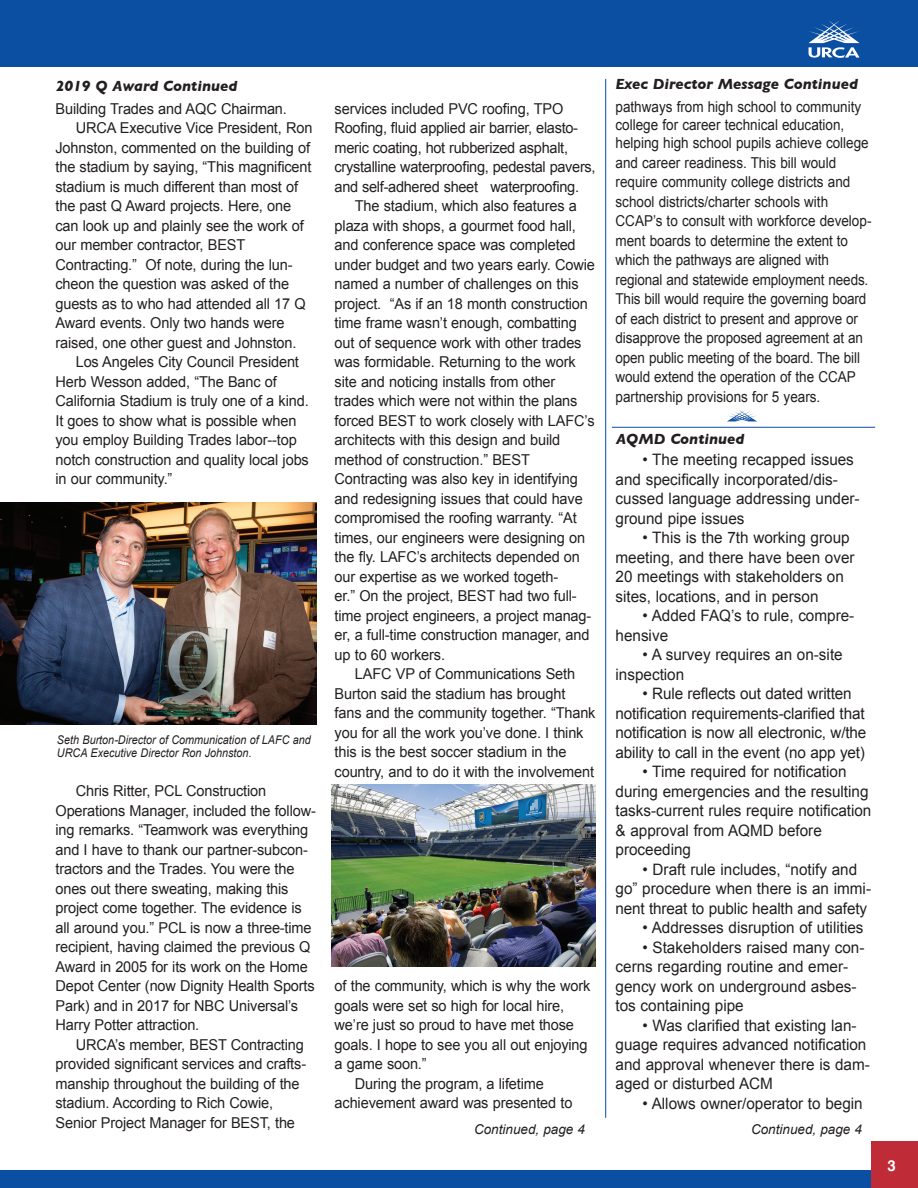
<style>
.page{position:relative;width:918px;height:1188px;background:#fff}
.page>*{position:absolute;margin:0;border:0;box-sizing:border-box;transform-origin:0 0}
.t1{font:15.75px/19.5px "Arial";color:#231f20}
.Text{font:15px/19.5px "Arial";letter-spacing:-.01em;color:#231f20}
.Text-2{font:15px/19.5px "Arial";letter-spacing:-.01em;color:#231f20;scale:.9 1}
.Headline__Cont_d{font:italic 700 15px "Gill Sans";color:#231f20}
.t2{font:700 15px "Helvetica";color:#fff}
.Text-3{font:italic 13.5px "Arial";color:#231f20}
.Photo_Captions{font:italic 12px/13.5px "Arial";color:#231f20;scale:.9 1}
</style>
<div class="page">
<div style="left:0;top:1170px;width:918px;height:18px;background:#0a4fa2"></div>
<div style="left:0;top:0;width:918px;height:66px;background:#0a4fa2"></div>
<svg style="left:808px;top:21px;width:52px;height:37px"></svg>
<div style="left:871px;top:1142px;width:47px;height:46px;background:#bf2b37"></div>
<hr style="left:612px;top:427px;width:263px;height:1px;background:#0a4fa2">
<img style="left:0;top:502px;width:317px;height:222px">
<img style="left:331px;top:784px;width:265px;height:183px">
<hr style="left:605px;top:79px;width:1px;height:1039px;background:#004fa3">
<svg style="left:727px;top:410px;width:30px;height:11px"></svg>
<p class="Headline__Cont_d" style="left:56px;top:77px;width:183px">2019 Q Award Continued</p>
<p class="Text" style="left:56px;top:99px;width:233px">Building Trades and AQC Chairman.</p>
<p class="Text" style="left:56px;top:119px;width:258px;text-indent:20px">URCA Executive Vice President, Ron Johnston, commented on the building of the stadium by saying, “This magnificent stadium is much different than most of the past Q Award projects. Here, one can look up and plainly see the work of our member contractor, BEST Contracting.” Of note, during the lun&shy;cheon the question was asked of the guests as to who had attended all 17 Q Award events. Only two hands were raised, one other guest and Johnston.</p>
<p class="Text" style="left:56px;top:353px;width:255px;text-indent:20px">Los Angeles City Council President Herb Wesson added, “The Banc of California Stadium is truly one of a kind.<br>It goes to show what is possible when you employ Building Trades labor--top notch construction and quality local jobs in our community.”</p>
<p class="Photo_Captions" style="left:57px;top:733px;width:284px">Seth Burton-Director of Communication of LAFC and<br>URCA Executive Director Ron Johnston.</p>
<p class="Text" style="left:56px;top:782px;width:262px;text-indent:20px">Chris Ritter, PCL Construction Operations Manager, included the follow&shy;ing remarks. “Teamwork was everything and I have to thank our partner-subcon&shy;tractors and the Trades. You were the ones out there sweating, making this project come together. The evidence is all around you.” PCL is now a three-time recipient, having claimed the previous Q Award in 2005 for its work on the Home Depot Center (now Dignity Health Sports Park) and in 2017 for NBC Universal’s Harry Potter attraction.</p>
<p class="Text" style="left:56px;top:1035px;width:252px;text-indent:20px">URCA’s member, BEST Contracting provided significant services and crafts&shy;manship throughout the building of the stadium. According to Rich Cowie, Senior Project Manager for BEST, the</p>
<p class="Text" style="left:335px;top:99px;width:262px">services included PVC roofing, TPO Roofing, fluid applied air barrier, elasto&shy;meric coating, hot rubberized asphalt, crystalline waterproofing, pedestal pavers, and self-adhered sheet waterproofing.</p>
<p class="Text" style="left:335px;top:197px;width:262px;text-indent:20px">The stadium, which also features a plaza with shops, a gourmet food hall, and conference space was completed under budget and two years early. Cowie named a number of challenges on this project. “As if an 18 month construction time frame wasn’t enough, combatting out of sequence work with other trades was formidable. Returning to the work site and noticing installs from other trades which were not within the plans forced BEST to work closely with LAFC’s architects with this design and build method of construction.” BEST Contracting was also key in identifying and redesigning issues that could have compromised the roofing warranty. “At times, our engineers were designing on the fly. LAFC’s architects depended on our expertise as we worked togeth-<br>er.” On the project, BEST had two full&shy;time project engineers, a project manag&shy;er, a full-time construction manager, and up to 60 workers.</p>
<p class="Text" style="left:335px;top:665px;width:262px;text-indent:20px">LAFC VP of Communications Seth Burton said the stadium has brought fans and the community together. “Thank you for all the work you’ve done. I think this is the best soccer stadium in the country, and to do it with the involvement</p>
<p class="Text" style="left:335px;top:977px;width:257px">of the community, which is why the work goals were set so high for local hire, we’re just so proud to have met those goals. I hope to see you all out enjoying a game soon.”</p>
<p class="Text" style="left:335px;top:1074px;width:239px;text-align:center">During the program, a lifetime achievement award was presented to</p>
<p class="Headline__Cont_d" style="left:615px;top:75px;width:244px">Exec Director Message Continued</p>
<p class="Text-2" style="left:616px;top:98px;width:283px;line-height:18px">pathways from high school to community college for career technical education, helping high school pupils achieve college</p>
<p class="Text-2" style="left:616px;top:153px;width:286px">and career readiness. This bill would require community college districts and school districts/charter schools with CCAP’s to consult with workforce develop&shy;ment boards to determine the extent to which the pathways are aligned with regional and statewide employment needs.<br>This bill would require the governing board of each district to present and approve or disapprove the proposed agreement at an open public meeting of the board. The bill would extend the operation of the CCAP partnership provisions for 5 years.</p>
<p class="Headline__Cont_d" style="left:616px;top:430px;width:130px">AQMD Continued</p>
<p class="t1" style="left:616px;top:450px;width:246px;text-indent:27px">• The meeting recapped issues and specifically incorporated/dis&shy;cussed language addressing under&shy;ground pipe issues</p>
<p class="t1" style="left:616px;top:528px;width:241px;text-indent:27px">• This is the 7th working group meeting, and there have been over<br>20 meetings with stakeholders on sites, locations, and in person</p>
<p class="t1" style="left:616px;top:606px;width:240px;text-indent:27px">• Added FAQ’s to rule, compre&shy;hensive</p>
<p class="t1" style="left:616px;top:645px;width:229px;text-indent:27px">• A survey requires an on-site inspection</p>
<p class="t1" style="left:616px;top:684px;width:252px;text-indent:27px">• Rule reflects out dated written notification requirements-clarified that notification is now all electronic, w/the ability to call in the event (no app yet)</p>
<p class="t1" style="left:616px;top:762px;width:257px;text-indent:27px">• Time required for notification during emergencies and the resulting tasks-current rules require notification &amp; approval from AQMD before proceeding</p>
<p class="t1" style="left:616px;top:859px;width:257px;text-indent:27px">• Draft rule includes, “notify and go” procedure when there is an immi&shy;nent threat to public health and safety</p>
<p class="t1" style="left:643px;top:918px;width:223px">• Addresses disruption of utilities</p>
<p class="t1" style="left:616px;top:937px;width:250px;text-indent:27px">• Stakeholders raised many con&shy;cerns regarding routine and emer&shy;gency work on underground asbes&shy;tos containing pipe</p>
<p class="t1" style="left:616px;top:1015px;width:256px;text-indent:27px">• Was clarified that existing lan&shy;guage requires advanced notification and approval whenever there is dam&shy;aged or disturbed ACM</p>
<p class="t1" style="left:643px;top:1093px;width:222px">• Allows owner/operator to begin</p>
<p class="Text-3" style="left:474px;top:1120px;width:113px">Continued, page 4</p>
<p class="Text-3" style="left:751px;top:1120px;width:113px">Continued, page 4</p>
<p class="t2" style="left:888px;top:1154px;width:10px">3</p>
</div>
